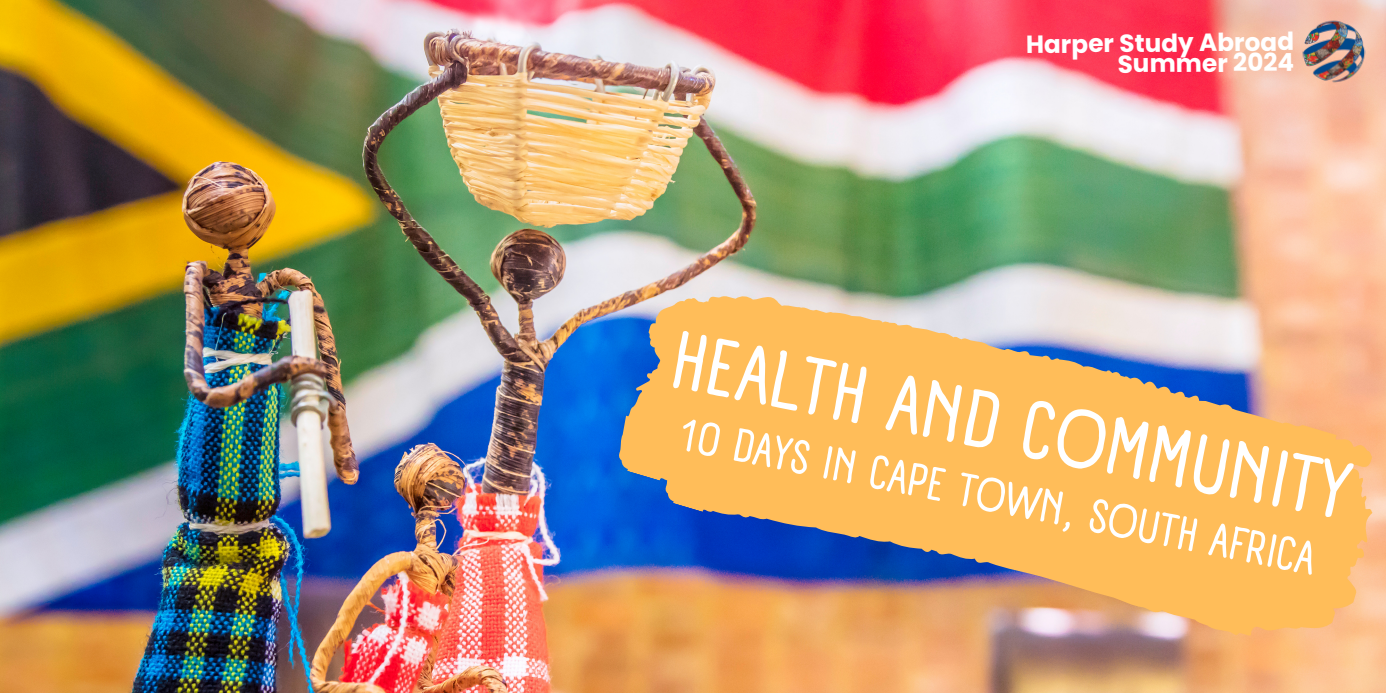
<style>
.page{position:relative;width:1386px;height:693px;background:#fff}
.page>*{position:absolute;margin:0;border:0;box-sizing:border-box;transform-origin:0 0}
.t1{font:700 78.92px "A Day Without Sun Text";color:#fff}
.t2{font:700 45.68px "A Day Without Sun Text";color:#fff}
.t3{font:700 24.85px/21.2px "Poppins";color:#fff;text-align:right}
</style>
<div class="page">
<img style="left:0;top:0;width:1386px;height:693px">
<img style="left:609px;top:238px;width:777px;height:441px">
<svg style="left:657px;top:292px;width:716px;height:400px;background:#e1af75"></svg>
<img style="left:1302px;top:20px;width:64px;height:63px">
<p class="t3" style="left:1026px;top:35px;width:270px;rotate:-1deg">Harper Study Abroad<br>Summer 2024</p>
<p class="t1" style="left:681px;top:313px;width:692px;rotate:11deg">HEALTH AND COMMUNITY</p>
<p class="t2" style="left:685px;top:407px;width:649px;rotate:11deg">10 DAYS IN CAPE TOWN, SOUTH AFRICA</p>
</div>
